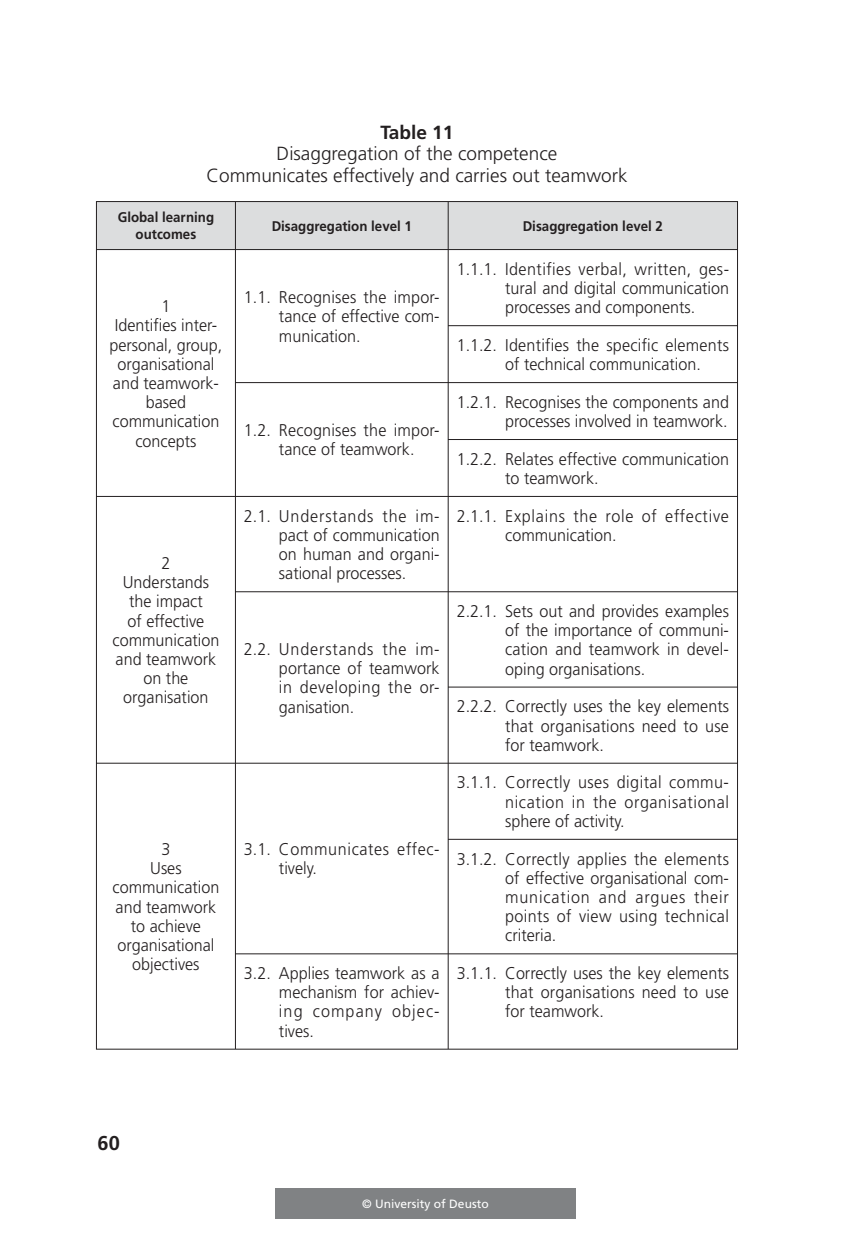
<style>
.page{position:relative;width:851px;height:1248px;background:#fff}
.page>*{position:absolute;margin:0;border:0;box-sizing:border-box;transform-origin:0 0}
.t1{font:700 20px "Frutiger LT Std";color:#231f20}
.t2{font:300 19px/21.4px "Frutiger LT Std";color:#231f20;text-align:center}
.t3{font:700 19px "Frutiger LT Std";color:#231f20}
.t4{font:300 17px/19.2px "Frutiger LT Std";color:#231f20;text-align:justify;scale:.95 1}
.t5{font:300 17px/19.2px "Frutiger LT Std";letter-spacing:.045em;color:#231f20;scale:.95 1}
.t6{font:300 17px/19.2px "Frutiger LT Std";letter-spacing:.04em;color:#231f20;scale:.95 1}
.t7{font:700 14px/17px "Frutiger LT Std";color:#231f20;text-align:center;scale:.95 1}
.t8{font:12px "Frutiger LT Std";color:#fff}
</style>
<div class="page">
<div style="left:97px;top:202px;width:640px;height:47px;background:#dcddde"></div>
<hr style="left:235px;top:202px;width:1px;height:47px;background:#231f20">
<hr style="left:447px;top:202px;width:1px;height:47px;background:#231f20">
<hr style="left:235px;top:250px;width:1px;height:75px;background:#231f20">
<hr style="left:447px;top:250px;width:1px;height:75px;background:#231f20">
<hr style="left:235px;top:325px;width:1px;height:57px;background:#231f20">
<hr style="left:447px;top:325px;width:291px;height:1px;background:#231f20">
<hr style="left:447px;top:326px;width:1px;height:56px;background:#231f20">
<hr style="left:235px;top:382px;width:213px;height:1px;background:#231f20">
<hr style="left:235px;top:383px;width:1px;height:56px;background:#231f20">
<hr style="left:448px;top:382px;width:290px;height:1px;background:#231f20">
<hr style="left:447px;top:383px;width:1px;height:56px;background:#231f20">
<hr style="left:235px;top:439px;width:1px;height:57px;background:#231f20">
<hr style="left:447px;top:439px;width:291px;height:1px;background:#231f20">
<hr style="left:447px;top:440px;width:1px;height:56px;background:#231f20">
<hr style="left:96px;top:496px;width:352px;height:1px;background:#231f20">
<hr style="left:235px;top:497px;width:1px;height:94px;background:#231f20">
<hr style="left:448px;top:496px;width:290px;height:1px;background:#231f20">
<hr style="left:447px;top:497px;width:1px;height:94px;background:#231f20">
<hr style="left:235px;top:591px;width:213px;height:1px;background:#231f20">
<hr style="left:235px;top:592px;width:1px;height:95px;background:#231f20">
<hr style="left:448px;top:591px;width:290px;height:1px;background:#231f20">
<hr style="left:447px;top:592px;width:1px;height:94px;background:#231f20">
<hr style="left:235px;top:687px;width:1px;height:75px;background:#231f20">
<hr style="left:447px;top:686px;width:291px;height:1px;background:#231f20">
<hr style="left:447px;top:687px;width:1px;height:75px;background:#231f20">
<hr style="left:96px;top:762px;width:352px;height:1px;background:#231f20">
<hr style="left:235px;top:763px;width:1px;height:76px;background:#231f20">
<hr style="left:448px;top:762px;width:290px;height:1px;background:#231f20">
<hr style="left:447px;top:763px;width:1px;height:75px;background:#231f20">
<hr style="left:235px;top:839px;width:1px;height:114px;background:#231f20">
<hr style="left:447px;top:838px;width:291px;height:1px;background:#231f20">
<hr style="left:447px;top:839px;width:1px;height:114px;background:#231f20">
<hr style="left:235px;top:953px;width:213px;height:1px;background:#231f20">
<hr style="left:235px;top:954px;width:1px;height:94px;background:#231f20">
<hr style="left:448px;top:953px;width:290px;height:1px;background:#231f20">
<hr style="left:447px;top:954px;width:1px;height:94px;background:#231f20">
<hr style="left:96px;top:250px;width:1px;height:75px;background:#231f20">
<hr style="left:737px;top:250px;width:1px;height:75px;background:#231f20">
<hr style="left:96px;top:325px;width:1px;height:57px;background:#231f20">
<hr style="left:737px;top:326px;width:1px;height:56px;background:#231f20">
<hr style="left:96px;top:382px;width:1px;height:57px;background:#231f20">
<hr style="left:737px;top:383px;width:1px;height:56px;background:#231f20">
<hr style="left:96px;top:439px;width:1px;height:57px;background:#231f20">
<hr style="left:737px;top:440px;width:1px;height:56px;background:#231f20">
<hr style="left:96px;top:497px;width:1px;height:94px;background:#231f20">
<hr style="left:737px;top:497px;width:1px;height:94px;background:#231f20">
<hr style="left:96px;top:591px;width:1px;height:96px;background:#231f20">
<hr style="left:737px;top:592px;width:1px;height:94px;background:#231f20">
<hr style="left:96px;top:687px;width:1px;height:75px;background:#231f20">
<hr style="left:737px;top:687px;width:1px;height:75px;background:#231f20">
<hr style="left:96px;top:763px;width:1px;height:76px;background:#231f20">
<hr style="left:737px;top:763px;width:1px;height:75px;background:#231f20">
<hr style="left:96px;top:839px;width:1px;height:114px;background:#231f20">
<hr style="left:737px;top:839px;width:1px;height:114px;background:#231f20">
<hr style="left:96px;top:953px;width:1px;height:95px;background:#231f20">
<hr style="left:737px;top:954px;width:1px;height:94px;background:#231f20">
<hr style="left:96px;top:1048px;width:642px;height:1px;background:#231f20">
<hr style="left:96px;top:201px;width:139px;height:1px;background:#231f20">
<hr style="left:96px;top:202px;width:1px;height:47px;background:#231f20">
<hr style="left:235px;top:201px;width:503px;height:1px;background:#231f20">
<hr style="left:737px;top:202px;width:1px;height:47px;background:#231f20">
<hr style="left:96px;top:249px;width:352px;height:1px;background:#231f20">
<hr style="left:448px;top:249px;width:290px;height:1px;background:#231f20">
<div style="left:275px;top:1188px;width:300px;height:30px;background:#808284"></div>
<p class="t3" style="left:380px;top:125px;width:74px">Table 11</p>
<p class="t2" style="left:206px;top:144px;width:422px">Disaggregation of the competence<br>Communicates effectively and carries out teamwork</p>
<p class="t7" style="left:118px;top:210px;width:103px">Global learning outcomes</p>
<p class="t7" style="left:271px;top:218px;width:149px">Disaggregation level 1</p>
<p class="t7" style="left:522px;top:218px;width:149px">Disaggregation level 2</p>
<p class="t4" style="left:109px;top:298px;width:120px;text-align:center">1<br>Identifies inter&shy;personal, group, organisational and teamwork&shy;based communication concepts</p>
<p class="t4" style="left:279px;top:289px;width:171px;text-indent:-35px">1.1. Recognises the impor&shy;tance of effective com&shy;munication.</p>
<p class="t4" style="left:244px;top:422px;width:207px;text-align:center">1.2. Recognises the impor&shy;tance of teamwork.</p>
<p class="t4" style="left:505px;top:260px;width:237px;text-indent:-48px">1.1.1. Identifies verbal, written, ges&shy;tural and digital communication processes and components.</p>
<p class="t4" style="left:505px;top:337px;width:237px;text-indent:-48px">1.1.2. Identifies the specific elements of technical communication.</p>
<p class="t4" style="left:456px;top:393px;width:288px;text-align:right">1.2.1. Recognises the components and processes involved in teamwork.</p>
<p class="t4" style="left:505px;top:450px;width:237px;text-indent:-48px">1.2.2. Relates effective communication to teamwork.</p>
<p class="t4" style="left:112px;top:554px;width:114px;text-align:center">2<br>Understands the impact<br>of effective communication and teamwork on the organisation</p>
<p class="t4" style="left:279px;top:507px;width:171px;text-indent:-35px">2.1. Understands the im&shy;pact of communication on human and organi&shy;sational processes.</p>
<p class="t5" style="left:505px;top:507px;width:237px;text-indent:-48px">2.1.1. Explains the role of effective communication.</p>
<p class="t4" style="left:279px;top:640px;width:171px;text-indent:-35px">2.2. Understands the im&shy;portance of teamwork in developing the or&shy;ganisation.</p>
<p class="t4" style="left:505px;top:602px;width:237px;text-indent:-48px">2.2.1. Sets out and provides examples of the importance of communi&shy;cation and teamwork in devel&shy;oping organisations.</p>
<p class="t4" style="left:505px;top:698px;width:237px;text-indent:-48px">2.2.2. Correctly uses the key elements that organisations need to use for teamwork.</p>
<p class="t4" style="left:505px;top:774px;width:237px;text-indent:-48px">3.1.1. Correctly uses digital commu&shy;nication in the organisational sphere of activity.</p>
<p class="t4" style="left:505px;top:850px;width:237px;text-indent:-48px">3.1.2. Correctly applies the elements of effective organisational com&shy;munication and argues their points of view using technical criteria.</p>
<p class="t4" style="left:112px;top:840px;width:114px;text-align:center">3<br>Uses communication and teamwork to achieve organisational objectives</p>
<p class="t6" style="left:279px;top:841px;width:171px;text-indent:-35px">3.1. Communicates effec&shy;tively.</p>
<p class="t4" style="left:279px;top:964px;width:171px;text-indent:-35px">3.2. Applies teamwork as a mechanism for achiev&shy;ing company objec&shy;tives.</p>
<p class="t4" style="left:505px;top:964px;width:237px;text-indent:-48px">3.1.1. Correctly uses the key elements that organisations need to use for teamwork.</p>
<p class="t1" style="left:98px;top:1134px;width:24px">60</p>
<p class="t8" style="left:362px;top:1198px;width:128px">© University of Deusto</p>
</div>
